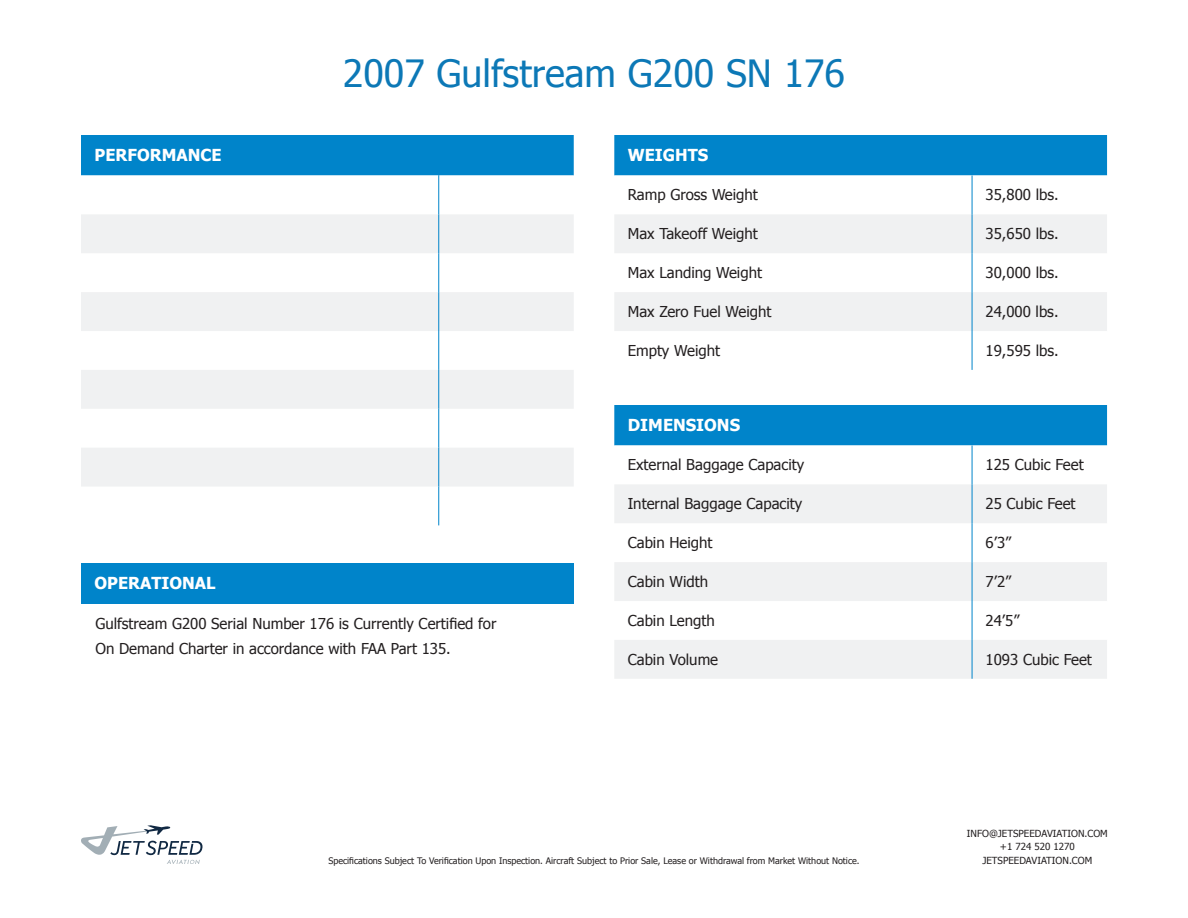
<style>
.page{position:relative;width:1188px;height:918px;background:#fff}
.page>*{position:absolute;margin:0;border:0;box-sizing:border-box;transform-origin:0 0}
.t1{font:37.5px "Tahoma";color:#0c78b6}
.t2{font:700 16.5px "Tahoma";color:#fff}
.t3{font:15px/25.5px "Tahoma";color:#231f20}
.t4{font:9.75px/13.5px "Tahoma";color:#231f20;text-align:center}
.t5{font:9px "Tahoma";color:#231f20}
</style>
<div class="page">
<svg style="left:81px;top:825px;width:121px;height:39px"></svg>
<div style="left:81px;top:135px;width:493px;height:41px;background:#0084ca"></div>
<svg style="left:81px;top:214px;width:493px;height:273px;fill:#f0f1f2"></svg>
<hr style="left:438px;top:135px;width:1px;height:41px;background:#0084ca">
<hr style="left:438px;top:176px;width:1px;height:38px;background:#0084ca">
<hr style="left:438px;top:214px;width:1px;height:39px;background:#0084ca">
<hr style="left:438px;top:253px;width:1px;height:39px;background:#0084ca">
<hr style="left:438px;top:292px;width:1px;height:39px;background:#0084ca">
<hr style="left:438px;top:331px;width:1px;height:39px;background:#0084ca">
<hr style="left:438px;top:370px;width:1px;height:39px;background:#0084ca">
<hr style="left:438px;top:409px;width:1px;height:39px;background:#0084ca">
<hr style="left:438px;top:448px;width:1px;height:39px;background:#0084ca">
<hr style="left:438px;top:487px;width:1px;height:38px;background:#0084ca">
<div style="left:614px;top:135px;width:493px;height:41px;background:#0084ca"></div>
<svg style="left:614px;top:214px;width:493px;height:117px;fill:#f0f1f2"></svg>
<hr style="left:972px;top:176px;width:1px;height:38px;background:#0084ca">
<hr style="left:972px;top:214px;width:1px;height:39px;background:#0084ca">
<hr style="left:972px;top:253px;width:1px;height:39px;background:#0084ca">
<hr style="left:972px;top:292px;width:1px;height:39px;background:#0084ca">
<hr style="left:972px;top:331px;width:1px;height:39px;background:#0084ca">
<div style="left:614px;top:405px;width:493px;height:41px;background:#0084ca"></div>
<svg style="left:614px;top:484px;width:493px;height:195px;fill:#f0f1f2"></svg>
<hr style="left:972px;top:446px;width:1px;height:38px;background:#0084ca">
<hr style="left:972px;top:484px;width:1px;height:39px;background:#0084ca">
<hr style="left:972px;top:523px;width:1px;height:39px;background:#0084ca">
<hr style="left:972px;top:562px;width:1px;height:39px;background:#0084ca">
<hr style="left:972px;top:601px;width:1px;height:39px;background:#0084ca">
<hr style="left:972px;top:640px;width:1px;height:39px;background:#0084ca">
<div style="left:81px;top:563px;width:493px;height:41px;background:#0084ca"></div>
<p class="t1" style="left:343px;top:48px;width:504px">2007 Gulfstream G200 SN 176</p>
<p class="t2" style="left:94px;top:144px;width:129px">PERFORMANCE</p>
<p class="t2" style="left:628px;top:144px;width:82px">WEIGHTS</p>
<p class="t3" style="left:628px;top:182px;width:132px">Ramp Gross Weight</p>
<p class="t3" style="left:986px;top:182px;width:75px">35,800 lbs.</p>
<p class="t3" style="left:628px;top:220px;width:132px">Max Takeoff Weight</p>
<p class="t3" style="left:986px;top:220px;width:75px">35,650 lbs.</p>
<p class="t3" style="left:628px;top:259px;width:136px">Max Landing Weight</p>
<p class="t3" style="left:986px;top:259px;width:75px">30,000 lbs.</p>
<p class="t3" style="left:628px;top:298px;width:145px">Max Zero Fuel Weight</p>
<p class="t3" style="left:986px;top:298px;width:75px">24,000 lbs.</p>
<p class="t3" style="left:628px;top:337px;width:94px">Empty Weight</p>
<p class="t3" style="left:986px;top:337px;width:75px">19,595 lbs.</p>
<p class="t2" style="left:94px;top:572px;width:123px">OPERATIONAL</p>
<p class="t3" style="left:95px;top:610px;width:402px">Gulfstream G200 Serial Number 176 is Currently Certified for<br>On Demand Charter in accordance with FAA Part 135.</p>
<p class="t2" style="left:628px;top:414px;width:114px">DIMENSIONS</p>
<p class="t3" style="left:628px;top:452px;width:178px">External Baggage Capacity</p>
<p class="t3" style="left:986px;top:452px;width:100px">125 Cubic Feet</p>
<p class="t3" style="left:628px;top:490px;width:176px">Internal Baggage Capacity</p>
<p class="t3" style="left:986px;top:490px;width:92px">25 Cubic Feet</p>
<p class="t3" style="left:628px;top:529px;width:86px">Cabin Height</p>
<p class="t3" style="left:986px;top:529px;width:27px">6’3”</p>
<p class="t3" style="left:628px;top:568px;width:82px">Cabin Width</p>
<p class="t3" style="left:986px;top:568px;width:27px">7’2”</p>
<p class="t3" style="left:628px;top:607px;width:89px">Cabin Length</p>
<p class="t3" style="left:986px;top:607px;width:35px">24’5”</p>
<p class="t3" style="left:628px;top:646px;width:92px">Cabin Volume</p>
<p class="t3" style="left:986px;top:646px;width:108px">1093 Cubic Feet</p>
<p class="t5" style="left:328px;top:854px;width:533px">Specifications Subject To Verification Upon Inspection. Aircraft Subject to Prior Sale, Lease or Withdrawal from Market Without Notice.</p>
<p class="t4" style="left:967px;top:826px;width:142px">INFO@JETSPEEDAVIATION.COM +1 724 520 1270<br>JETSPEEDAVIATION.COM</p>
</div>
